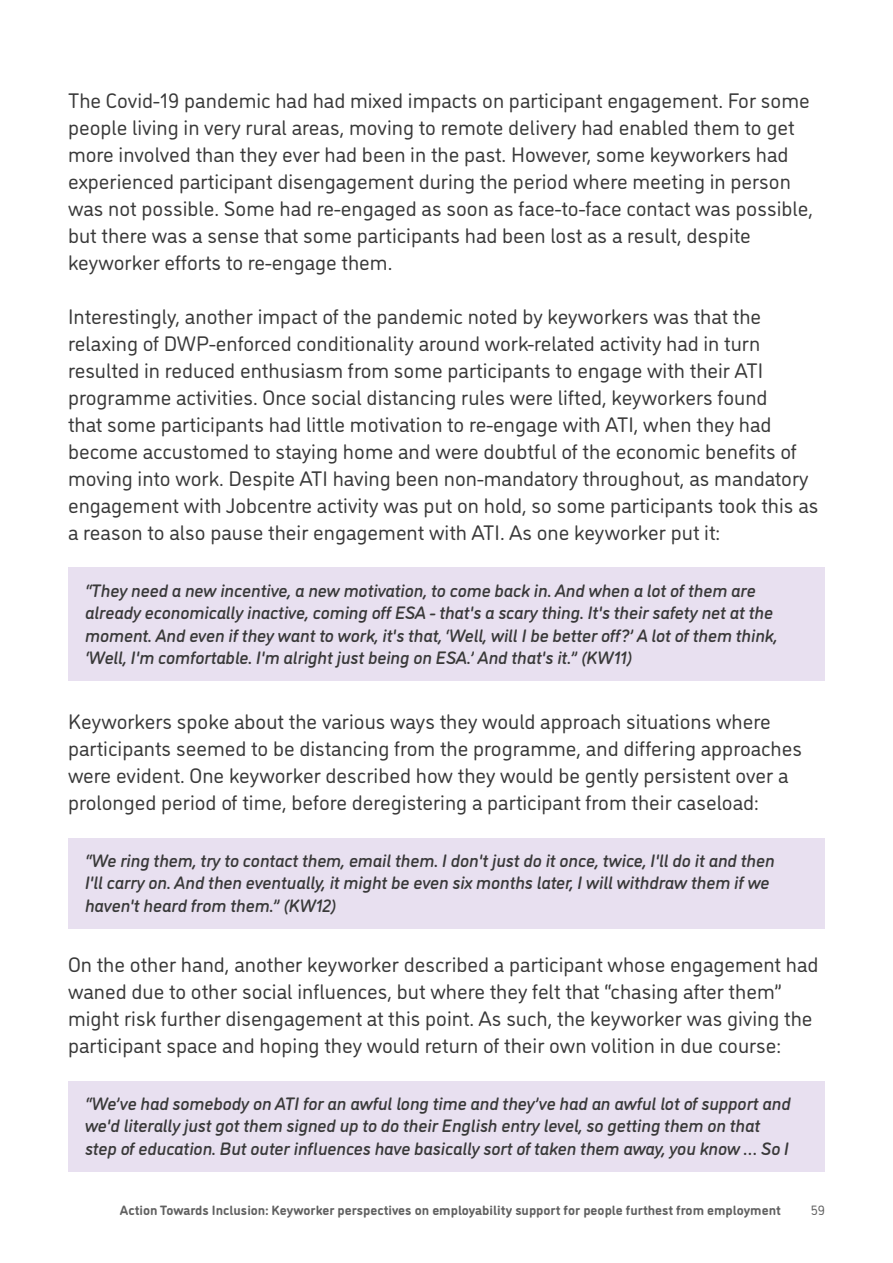
<style>
.page{position:relative;width:893px;height:1263px;background:#fff}
.page>*{position:absolute;margin:0;border:0;box-sizing:border-box;transform-origin:0 0}
.t1{font:21px/27px "DI Nosaur";color:#393939}
.t2{font:italic 500 18px/22.5px "DI Nosaur";letter-spacing:-.01em;color:#393939}
.t3{font:700 13.5px "DI Nosaur";color:#616161}
.t4{font:13.5px "DI Nosaur";color:#616161}
</style>
<div class="page">
<div style="left:68px;top:568px;width:757px;height:113px;background:#e8e0f0"></div>
<div style="left:68px;top:838px;width:757px;height:91px;background:#e8e0f0"></div>
<div style="left:68px;top:1081px;width:757px;height:91px;background:#e8e0f0"></div>
<p class="t1" style="left:68px;top:86px;width:747px">The Covid-19 pandemic had had mixed impacts on participant engagement. For some people living in very rural areas, moving to remote delivery had enabled them to get more involved than they ever had been in the past. However, some keyworkers had experienced participant disengagement during the period where meeting in person was not possible. Some had re-engaged as soon as face-to-face contact was possible, but there was a sense that some participants had been lost as a result, despite keyworker efforts to re-engage them.</p>
<p class="t1" style="left:68px;top:302px;width:752px">Interestingly, another impact of the pandemic noted by keyworkers was that the relaxing of DWP-enforced conditionality around work-related activity had in turn resulted in reduced enthusiasm from some participants to engage with their ATI programme activities. Once social distancing rules were lifted, keyworkers found<br>that some participants had little motivation to re-engage with ATI, when they had become accustomed to staying home and were doubtful of the economic benefits of moving into work. Despite ATI having been non-mandatory throughout, as mandatory engagement with Jobcentre activity was put on hold, so some participants took this as a reason to also pause their engagement with ATI. As one keyworker put it:</p>
<p class="t2" style="left:85px;top:578px;width:694px">“They need a new incentive, a new motivation, to come back in. And when a lot of them are already economically inactive, coming off ESA - that's a scary thing. It's their safety net at the moment. And even if they want to work, it's that, ‘Well, will I be better off?’ A lot of them think, ‘Well, I'm comfortable. I'm alright just being on ESA.’ And that's it.” (KW11)</p>
<p class="t1" style="left:68px;top:707px;width:736px">Keyworkers spoke about the various ways they would approach situations where participants seemed to be distancing from the programme, and differing approaches were evident. One keyworker described how they would be gently persistent over a prolonged period of time, before deregistering a participant from their caseload:</p>
<p class="t2" style="left:85px;top:848px;width:691px">“We ring them, try to contact them, email them. I don't just do it once, twice, I'll do it and then<br>I'll carry on. And then eventually, it might be even six months later, I will withdraw them if we haven't heard from them.” (KW12)</p>
<p class="t1" style="left:68px;top:950px;width:752px">On the other hand, another keyworker described a participant whose engagement had waned due to other social influences, but where they felt that “chasing after them” might risk further disengagement at this point. As such, the keyworker was giving the participant space and hoping they would return of their own volition in due course:</p>
<p class="t2" style="left:85px;top:1091px;width:707px">“We’ve had somebody on ATI for an awful long time and they’ve had an awful lot of support and we'd literally just got them signed up to do their English entry level, so getting them on that step of education. But outer influences have basically sort of taken them away, you know … So I</p>
<p class="t3" style="left:120px;top:1200px;width:662px">Action Towards Inclusion: Keyworker perspectives on employability support for people furthest from employment</p>
<p class="t4" style="left:811px;top:1201px;width:15px">59</p>
</div>
